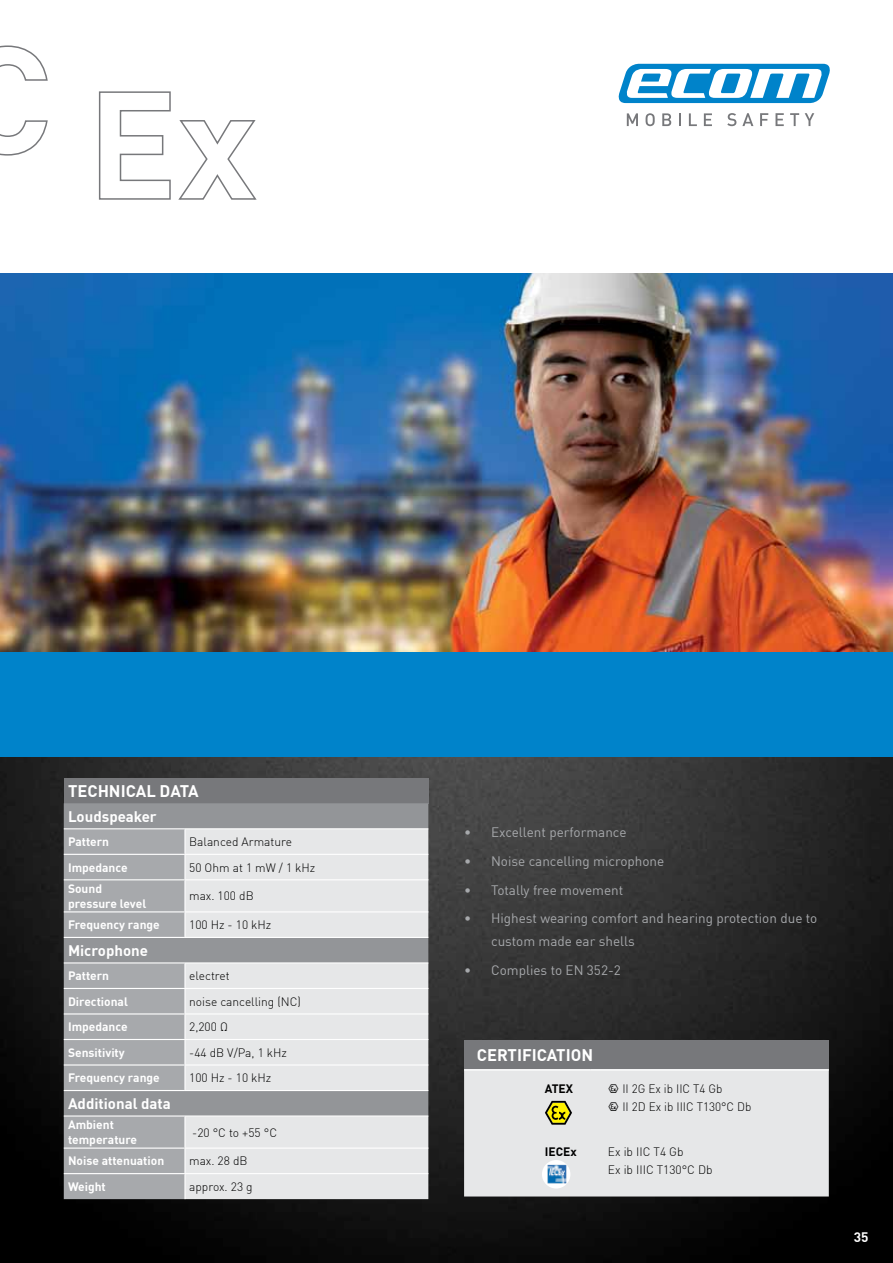
<style>
.page{position:relative;width:893px;height:1263px;background:#fff}
.page>*{position:absolute;margin:0;border:0;box-sizing:border-box;transform-origin:0 0}
.t1{font:700 16.5px "DIN Offc";color:#fff}
.t2{font:700 15px "DIN Offc";color:#fff}
.t3{font:13.5px/22.5px "DIN Offc";color:#a7a9ac}
.t4{font:700 13.5px "DIN Offc";color:#fff}
.t5{font:300 12px/18px "DIN Offc";color:#000}
.t6{font:700 12px/14.4px "DIN Offc";color:#fff}
.t7{font:700 12px "DIN Offc";color:#000}
.s1{font-family:"Ecom DIN Offc";font-weight:400}
</style>
<div class="page">
<img style="left:0;top:756px;width:893px;height:507px">
<svg style="left:627px;top:113px;width:11px;height:13px"></svg>
<svg style="left:646px;top:113px;width:9px;height:13px"></svg>
<svg style="left:662px;top:113px;width:9px;height:13px"></svg>
<svg style="left:679px;top:113px;width:2px;height:13px"></svg>
<svg style="left:689px;top:113px;width:8px;height:13px"></svg>
<svg style="left:704px;top:113px;width:8px;height:13px"></svg>
<svg style="left:727px;top:113px;width:9px;height:13px"></svg>
<svg style="left:742px;top:113px;width:11px;height:13px"></svg>
<svg style="left:760px;top:113px;width:8px;height:13px"></svg>
<svg style="left:775px;top:113px;width:9px;height:13px"></svg>
<svg style="left:790px;top:113px;width:9px;height:13px"></svg>
<svg style="left:805px;top:113px;width:9px;height:13px"></svg>
<svg style="left:619px;top:64px;width:211px;height:39px"></svg>
<div style="left:0;top:651px;width:893px;height:105px;background:#0083ca"></div>
<img style="left:0;top:273px;width:893px;height:378px">
<svg style="left:0;top:45px;width:48px;height:111px"></svg>
<svg style="left:98px;top:91px;width:73px;height:109px"></svg>
<svg style="left:178px;top:120px;width:79px;height:80px"></svg>
<div style="left:464px;top:1040px;width:365px;height:30px;background:#77787b"></div>
<div style="left:464px;top:1070px;width:365px;height:126px;background:#e6e7e8"></div>
<hr style="left:464px;top:1069px;width:127px;height:1px;background:#fff">
<hr style="left:591px;top:1069px;width:238px;height:1px;background:#fff">
<svg style="left:545px;top:1101px;width:27px;height:24px"></svg>
<div style="left:542px;top:1160px;width:28px;height:28px;background:#fff;border-radius:50%"></div>
<img style="left:547px;top:1165px;width:20px;height:19px">
<div style="left:64px;top:778px;width:364px;height:25px;background:#77787b"></div>
<div style="left:64px;top:803px;width:364px;height:25px;background:#939598"></div>
<svg style="left:64px;top:829px;width:121px;height:370px;background:#a5a7aa"></svg>
<svg style="left:185px;top:829px;width:243px;height:370px;background:#dbdcdd"></svg>
<hr style="left:64px;top:828px;width:121px;height:1px;background:#fff">
<hr style="left:185px;top:828px;width:243px;height:1px;background:#fff">
<hr style="left:184px;top:829px;width:2px;height:25px;background:#fff">
<hr style="left:64px;top:854px;width:121px;height:1px;background:#fff">
<hr style="left:185px;top:854px;width:243px;height:1px;background:#fff">
<hr style="left:184px;top:855px;width:2px;height:24px;background:#fff">
<hr style="left:64px;top:879px;width:121px;height:1px;background:#fff">
<hr style="left:185px;top:879px;width:243px;height:1px;background:#fff">
<hr style="left:184px;top:880px;width:2px;height:31px;background:#fff">
<hr style="left:64px;top:911px;width:121px;height:1px;background:#fff">
<hr style="left:185px;top:911px;width:243px;height:1px;background:#fff">
<hr style="left:184px;top:912px;width:2px;height:25px;background:#fff">
<hr style="left:64px;top:937px;width:121px;height:1px;background:#fff">
<hr style="left:185px;top:937px;width:243px;height:1px;background:#fff">
<hr style="left:64px;top:962px;width:121px;height:1px;background:#fff">
<hr style="left:185px;top:962px;width:243px;height:1px;background:#fff">
<hr style="left:184px;top:963px;width:2px;height:25px;background:#fff">
<hr style="left:64px;top:988px;width:121px;height:1px;background:#fff">
<hr style="left:185px;top:988px;width:243px;height:1px;background:#fff">
<hr style="left:184px;top:989px;width:2px;height:24px;background:#fff">
<hr style="left:64px;top:1013px;width:121px;height:1px;background:#fff">
<hr style="left:185px;top:1013px;width:243px;height:1px;background:#fff">
<hr style="left:184px;top:1014px;width:2px;height:25px;background:#fff">
<hr style="left:64px;top:1039px;width:121px;height:1px;background:#fff">
<hr style="left:185px;top:1039px;width:243px;height:1px;background:#fff">
<hr style="left:184px;top:1040px;width:2px;height:24px;background:#fff">
<hr style="left:64px;top:1064px;width:121px;height:1px;background:#fff">
<hr style="left:185px;top:1064px;width:243px;height:1px;background:#fff">
<hr style="left:184px;top:1065px;width:2px;height:25px;background:#fff">
<hr style="left:64px;top:1090px;width:121px;height:1px;background:#fff">
<hr style="left:185px;top:1090px;width:243px;height:1px;background:#fff">
<hr style="left:64px;top:1115px;width:121px;height:1px;background:#fff">
<hr style="left:185px;top:1115px;width:243px;height:1px;background:#fff">
<hr style="left:184px;top:1116px;width:2px;height:31px;background:#fff">
<hr style="left:64px;top:1147px;width:121px;height:2px;background:#fff">
<hr style="left:185px;top:1147px;width:243px;height:2px;background:#fff">
<hr style="left:184px;top:1149px;width:2px;height:24px;background:#fff">
<hr style="left:64px;top:1173px;width:121px;height:1px;background:#fff">
<hr style="left:185px;top:1173px;width:243px;height:1px;background:#fff">
<hr style="left:184px;top:1174px;width:2px;height:25px;background:#fff">
<h1 class="t1" style="left:68px;top:780px;width:11px">Tech</h1>
<h1 class="t1" style="left:109px;top:780px;width:91px">nical data</h1>
<p class="t2" style="left:68px;top:806px;width:90px">Loudspeaker</p>
<p class="t6" style="left:68px;top:834px;width:43px">Pattern</p>
<p class="t5" style="left:189px;top:833px;width:104px">Balanced Armature</p>
<p class="t6" style="left:68px;top:860px;width:61px">I mpedance</p>
<p class="t5" style="left:189px;top:858px;width:128px">50 Ohm at 1 mW / 1 kHz</p>
<p class="t6" style="left:68px;top:881px;width:80px">Sound pressure level</p>
<p class="t5" style="left:189px;top:887px;width:66px">max. 100 dB</p>
<p class="t6" style="left:68px;top:917px;width:93px">Frequency range</p>
<p class="t5" style="left:189px;top:916px;width:84px">100 Hz - 10 kHz</p>
<p class="t2" style="left:68px;top:941px;width:81px">M icrophone</p>
<p class="t6" style="left:68px;top:968px;width:43px">Pattern</p>
<p class="t5" style="left:189px;top:967px;width:42px">electret</p>
<p class="t6" style="left:68px;top:994px;width:61px">Directional</p>
<p class="t5" style="left:189px;top:992px;width:113px">noise cancelling (NC)</p>
<p class="t6" style="left:68px;top:1019px;width:61px">I mpedance</p>
<p class="t5" style="left:189px;top:1018px;width:40px">2,200 Ω</p>
<p class="t6" style="left:68px;top:1045px;width:58px">Sensitivity</p>
<p class="t5" style="left:189px;top:1043px;width:99px">-44 dB V/Pa, 1 kHz</p>
<p class="t6" style="left:68px;top:1070px;width:93px">Frequency range</p>
<p class="t5" style="left:189px;top:1069px;width:84px">100 Hz - 10 kHz</p>
<p class="t2" style="left:68px;top:1094px;width:104px">Additional data</p>
<p class="t6" style="left:68px;top:1117px;width:71px">Ambient temperature</p>
<p class="t5" style="left:192px;top:1123px;width:86px">-20 °C to +55 °C</p>
<p class="t6" style="left:68px;top:1153px;width:98px">Noise attenuation</p>
<p class="t5" style="left:189px;top:1152px;width:60px">max. 28 dB</p>
<p class="t6" style="left:68px;top:1179px;width:39px">Weight</p>
<p class="t5" style="left:189px;top:1177px;width:65px">approx. 23 g</p>
<p class="t3" style="left:464px;top:820px;width:164px">• Excellent performance</p>
<p class="t3" style="left:464px;top:849px;width:202px">• Noise cancelling microphone</p>
<p class="t3" style="left:464px;top:878px;width:161px">• Totally free movement</p>
<p class="t3" style="left:491px;top:907px;width:328px;text-indent:-27px">• Highest wearing comfort and hearing protection due to custom made ear shells</p>
<p class="t3" style="left:464px;top:958px;width:158px">• Complies to EN 352-2</p>
<h1 class="t1" style="left:477px;top:1044px;width:118px">Certification</h1>
<p class="t7" style="left:545px;top:1080px;width:30px">ATEX</p>
<p class="t5" style="left:608px;top:1079px;width:145px"><span class="s1">†</span> II 2G Ex ib IIC T4 Gb<br><span class="s1">†</span> II 2D Ex ib IIIC T130°C Db</p>
<p class="t7" style="left:545px;top:1143px;width:33px">I ECEx</p>
<p class="t5" style="left:608px;top:1142px;width:106px">Ex ib IIC T4 Gb<br>Ex ib IIIC T130°C Db</p>
<p class="t4" style="left:854px;top:1228px;width:16px">35</p>
</div>
